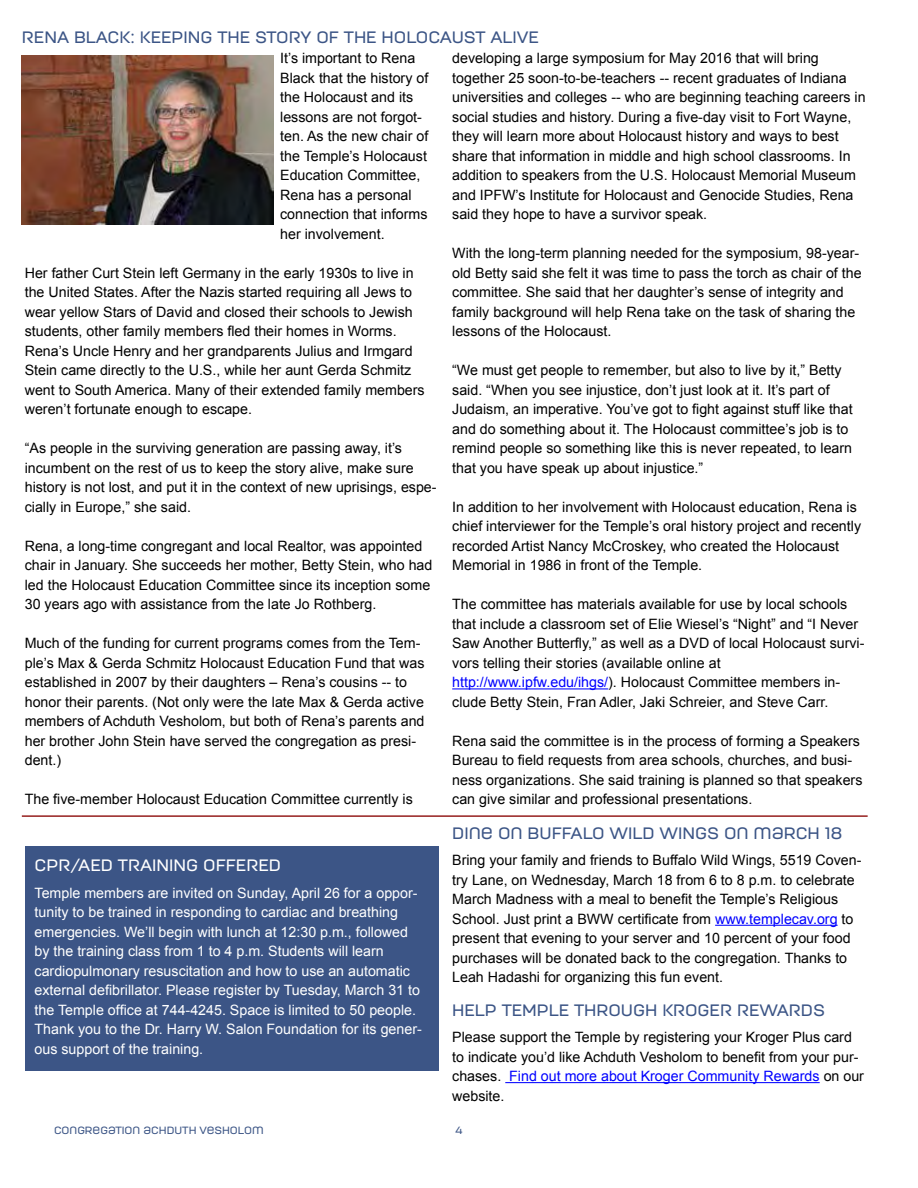
<style>
.page{position:relative;width:918px;height:1188px;background:#fff}
.page>*{position:absolute;margin:0;border:0;box-sizing:border-box;transform-origin:0 0}
.t1{font:500 16.5px "Moderna Unicase";color:#3c5586}
.t2{font:500 16.5px "Moderna Unicase";color:#fff}
.t3{font:14.25px/19.5px "Arial";color:#000}
.t4{font:14.25px/19.5px "Arial";color:#fff}
.t5{font:500 10.5px "Moderna Unicase";color:#3c5586}
.s1{color:#00f}
</style>
<div class="page">
<hr style="left:452px;top:688px;width:156px;height:1px;background:#00f">
<img style="left:21px;top:56px;width:252px;height:168px">
<div style="left:25px;top:846px;width:414px;height:225px;background:#3c5586"></div>
<hr style="left:715px;top:925px;width:123px;height:1px;background:#00f">
<hr style="left:505px;top:1082px;width:315px;height:1px;background:#00f">
<hr style="left:22px;top:815px;width:846px;height:2px;background:#961f1e">
<p class="t1" style="left:22px;top:24px;width:519px">RENA BLACK: KEEPING THE STORY OF THE HOLOCAUST ALIVE</p>
<p class="t3" style="left:280px;top:49px;width:150px">It’s important to Rena<br>Black that the history of the Holocaust and its lessons are not forgot&shy;ten. As the new chair of the Temple’s Holocaust<br>Education Committee,<br>Rena has a personal connection that informs her involvement.</p>
<p class="t3" style="left:25px;top:263px;width:401px">Her father Curt Stein left Germany in the early 1930s to live in the United States. After the Nazis started requiring all Jews to wear yellow Stars of David and closed their schools to Jewish students, other family members fled their homes in Worms.<br>Rena’s Uncle Henry and her grandparents Julius and Irmgard Stein came directly to the U.S., while her aunt Gerda Schmitz went to South America. Many of their extended family members weren’t fortunate enough to escape.</p>
<p class="t3" style="left:25px;top:439px;width:413px">“As people in the surviving generation are passing away, it’s incumbent on the rest of us to keep the story alive, make sure history is not lost, and put it in the context of new uprisings, espe&shy;cially in Europe,” she said.</p>
<p class="t3" style="left:25px;top:536px;width:409px">Rena, a long-time congregant and local Realtor, was appointed chair in January. She succeeds her mother, Betty Stein, who had led the Holocaust Education Committee since its inception some 30 years ago with assistance from the late Jo Rothberg.</p>
<p class="t3" style="left:25px;top:634px;width:401px">Much of the funding for current programs comes from the Tem&shy;ple’s Max &amp; Gerda Schmitz Holocaust Education Fund that was established in 2007 by their daughters – Rena’s cousins -- to honor their parents. (Not only were the late Max &amp; Gerda active members of Achduth Vesholom, but both of Rena’s parents and her brother John Stein have served the congregation as presi&shy;dent.)</p>
<p class="t3" style="left:25px;top:790px;width:390px">The five-member Holocaust Education Committee currently is</p>
<p class="t2" style="left:35px;top:853px;width:248px">CPR/AED TRAINING OFFERED</p>
<p class="t4" style="left:35px;top:883px;width:389px">Temple members are invited on Sunday, April 26 for a oppor&shy;tunity to be trained in responding to cardiac and breathing emergencies. We’ll begin with lunch at 12:30 p.m., followed by the training class from 1 to 4 p.m. Students will learn cardiopulmonary resuscitation and how to use an automatic external defibrillator. Please register by Tuesday, March 31 to the Temple office at 744-4245. Space is limited to 50 people.<br>Thank you to the Dr. Harry W. Salon Foundation for its gener&shy;ous support of the training.</p>
<p class="t3" style="left:452px;top:49px;width:415px">developing a large symposium for May 2016 that will bring together 25 soon-to-be-teachers -- recent graduates of Indiana universities and colleges -- who are beginning teaching careers in social studies and history. During a five-day visit to Fort Wayne, they will learn more about Holocaust history and ways to best share that information in middle and high school classrooms. In addition to speakers from the U.S. Holocaust Memorial Museum and IPFW’s Institute for Holocaust and Genocide Studies, Rena said they hope to have a survivor speak.</p>
<p class="t3" style="left:452px;top:244px;width:411px">With the long-term planning needed for the symposium, 98-year&shy;old Betty said she felt it was time to pass the torch as chair of the committee. She said that her daughter’s sense of integrity and family background will help Rena take on the task of sharing the lessons of the Holocaust.</p>
<p class="t3" style="left:452px;top:361px;width:402px">“We must get people to remember, but also to live by it,” Betty said. “When you see injustice, don’t just look at it. It’s part of Judaism, an imperative. You’ve got to fight against stuff like that and do something about it. The Holocaust committee’s job is to remind people so something like this is never repeated, to learn that you have speak up about injustice.”</p>
<p class="t3" style="left:452px;top:497px;width:410px">In addition to her involvement with Holocaust education, Rena is chief interviewer for the Temple’s oral history project and recently recorded Artist Nancy McCroskey, who created the Holocaust Memorial in 1986 in front of the Temple.</p>
<p class="t3" style="left:452px;top:595px;width:414px">The committee has materials available for use by local schools that include a classroom set of Elie Wiesel’s “Night” and “I Never Saw Another Butterfly,” as well as a DVD of local Holocaust survi&shy;vors telling their stories (available online at <span class="s1">http://www.ipfw.edu/ihgs/</span>). Holocaust Committee members in&shy;clude Betty Stein, Fran Adler, Jaki Schreier, and Steve Carr.</p>
<p class="t3" style="left:452px;top:731px;width:412px">Rena said the committee is in the process of forming a Speakers Bureau to field requests from area schools, churches, and busi&shy;ness organizations. She said training is planned so that speakers can give similar and professional presentations.</p>
<p class="t1" style="left:452px;top:820px;width:392px">DINE ON BUFFALO WILD WINGS ON MARCH 18</p>
<p class="t3" style="left:452px;top:851px;width:411px">Bring your family and friends to Buffalo Wild Wings, 5519 Coven&shy;try Lane, on Wednesday, March 18 from 6 to 8 p.m. to celebrate March Madness with a meal to benefit the Temple’s Religious School. Just print a BWW certificate from <span class="s1">www.templecav.org</span> to present that evening to your server and 10 percent of your food purchases will be donated back to the congregation. Thanks to Leah Hadashi for organizing this fun event.</p>
<p class="t1" style="left:452px;top:997px;width:374px">HELP TEMPLE THROUGH KROGER REWARDS</p>
<p class="t3" style="left:452px;top:1028px;width:413px">Please support the Temple by registering your Kroger Plus card to indicate you’d like Achduth Vesholom to benefit from your pur&shy;chases. <span class="s1">Find out more about Kroger Community Rewards</span> on our website.</p>
<p class="t5" style="left:54px;top:1122px;width:211px">CONGREGATION ACHDUTH VESHOLOM</p>
<p class="t5" style="left:455px;top:1122px;width:9px">4</p>
</div>
